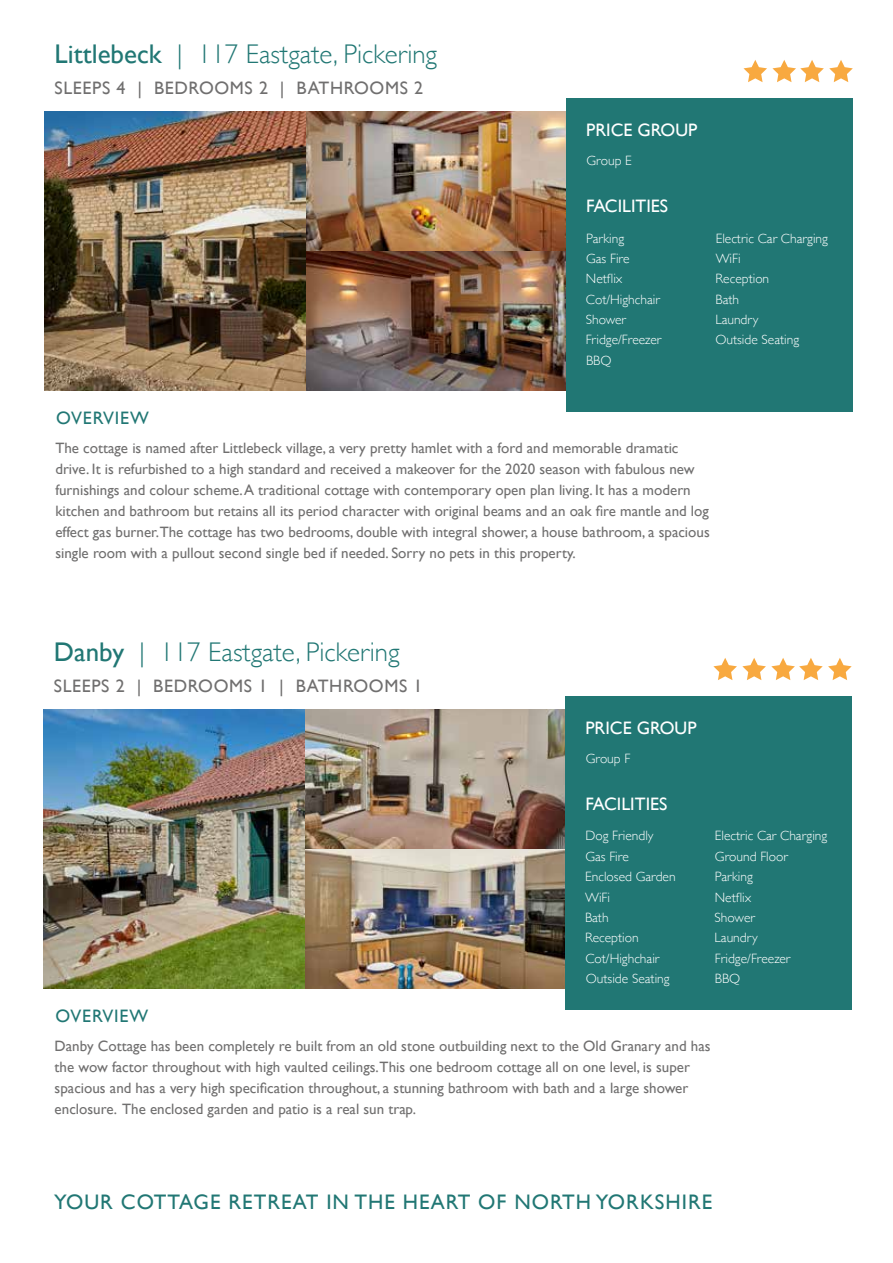
<style>
.page{position:relative;width:893px;height:1263px;background:#fff}
.page>*{position:absolute;margin:0;border:0;box-sizing:border-box;transform-origin:0 0}
.t1{font:300 27px "Gill Sans";color:#217774}
.t2{font:21px "Gill Sans";letter-spacing:.05em;color:#217774}
.t3{font:18px "Gill Sans";letter-spacing:.035em;color:#706f6f}
.t4{font:18px "Gill Sans";color:#fff}
.t5{font:18px "Gill Sans";letter-spacing:.05em;color:#217774}
.t6{font:15px/21px "Gill Sans";color:#706f6f}
.t7{font:300 13.5px "Gill Sans";color:#fff}
.s1{font-weight:400}
</style>
<div class="page">
<img style="left:43px;top:709px;width:262px;height:279px">
<img style="left:305px;top:849px;width:261px;height:139px">
<img style="left:305px;top:709px;width:261px;height:140px">
<div style="left:566px;top:697px;width:286px;height:313px;background:#217774"></div>
<svg style="left:713px;top:658px;width:139px;height:22px"></svg>
<img style="left:44px;top:111px;width:263px;height:280px">
<img style="left:307px;top:251px;width:259px;height:140px">
<img style="left:307px;top:111px;width:259px;height:140px">
<div style="left:566px;top:99px;width:287px;height:313px;background:#217774"></div>
<svg style="left:743px;top:60px;width:110px;height:22px"></svg>
<h1 class="t1" style="left:55px;top:33px;width:384px"><span class="s1">Littlebeck</span> | 117 Eastgate, Pickering</h1>
<p class="t3" style="left:55px;top:77px;width:370px">SLEEPS 4 | BEDROOMS 2 | BATHROOMS 2</p>
<p class="t4" style="left:586px;top:119px;width:113px">PRICE GROUP</p>
<p class="t7" style="left:586px;top:150px;width:47px">Group E</p>
<p class="t4" style="left:586px;top:195px;width:84px">FACILITIES</p>
<p class="t7" style="left:586px;top:227px;width:40px">Parking</p>
<p class="t7" style="left:716px;top:227px;width:114px">Electric Car Charging</p>
<p class="t7" style="left:586px;top:248px;width:45px">Gas Fire</p>
<p class="t7" style="left:716px;top:248px;width:26px">WiFi</p>
<p class="t7" style="left:586px;top:268px;width:38px">Netflix</p>
<p class="t7" style="left:715px;top:268px;width:55px">Reception</p>
<p class="t7" style="left:586px;top:289px;width:75px">Cot/Highchair</p>
<p class="t7" style="left:715px;top:289px;width:25px">Bath</p>
<p class="t7" style="left:586px;top:309px;width:42px">Shower</p>
<p class="t7" style="left:715px;top:309px;width:45px">Laundry</p>
<p class="t7" style="left:586px;top:329px;width:77px">Fridge/Freezer</p>
<p class="t7" style="left:715px;top:329px;width:85px">Outside Seating</p>
<p class="t7" style="left:586px;top:350px;width:27px">BBQ</p>
<p class="t5" style="left:56px;top:408px;width:94px">OVERVIEW</p>
<p class="t6" style="left:55px;top:437px;width:656px">The cottage is named after Littlebeck village, a very pretty hamlet with a ford and memorable dramatic drive. It is refurbished to a high standard and received a makeover for the 2020 season with fabulous new furnishings and colour scheme. A traditional cottage with contemporary open plan living. It has a modern kitchen and bathroom but retains all its period character with original beams and an oak fire mantle and log effect gas burner.The cottage has two bedrooms, double with integral shower, a house bathroom, a spacious single room with a pullout second single bed if needed. Sorry no pets in this property.</p>
<h1 class="t1" style="left:54px;top:630px;width:347px"><span class="s1">Danby</span> | 117 Eastgate, Pickering</h1>
<p class="t3" style="left:54px;top:675px;width:370px">SLEEPS 2 | BEDROOMS 1 | BATHROOMS 1</p>
<p class="t4" style="left:585px;top:717px;width:113px">PRICE GROUP</p>
<p class="t7" style="left:586px;top:748px;width:46px">Group F</p>
<p class="t4" style="left:585px;top:793px;width:84px">FACILITIES</p>
<p class="t7" style="left:585px;top:825px;width:70px">Dog Friendly</p>
<p class="t7" style="left:715px;top:825px;width:114px">Electric Car Charging</p>
<p class="t7" style="left:585px;top:846px;width:45px">Gas Fire</p>
<p class="t7" style="left:715px;top:846px;width:74px">Ground Floor</p>
<p class="t7" style="left:585px;top:866px;width:92px">Enclosed Garden</p>
<p class="t7" style="left:715px;top:866px;width:40px">Parking</p>
<p class="t7" style="left:585px;top:886px;width:26px">WiFi</p>
<p class="t7" style="left:715px;top:886px;width:38px">Netflix</p>
<p class="t7" style="left:585px;top:907px;width:25px">Bath</p>
<p class="t7" style="left:715px;top:907px;width:42px">Shower</p>
<p class="t7" style="left:585px;top:927px;width:55px">Reception</p>
<p class="t7" style="left:715px;top:927px;width:45px">Laundry</p>
<p class="t7" style="left:585px;top:948px;width:75px">Cot/Highchair</p>
<p class="t7" style="left:715px;top:948px;width:77px">Fridge/Freezer</p>
<p class="t7" style="left:586px;top:968px;width:85px">Outside Seating</p>
<p class="t7" style="left:715px;top:968px;width:27px">BBQ</p>
<p class="t5" style="left:55px;top:1006px;width:94px">OVERVIEW</p>
<p class="t6" style="left:55px;top:1035px;width:657px">Danby Cottage has been completely re built from an old stone outbuilding next to the Old Granary and has the wow factor throughout with high vaulted ceilings.This one bedroom cottage all on one level, is super spacious and has a very high specification throughout, a stunning bathroom with bath and a large shower enclosure. The enclosed garden and patio is a real sun trap.</p>
<h2 class="t2" style="left:54px;top:1189px;width:660px">YOUR COTTAGE RETREAT IN THE HEART OF NORTH YORKSHIRE</h2>
</div>
